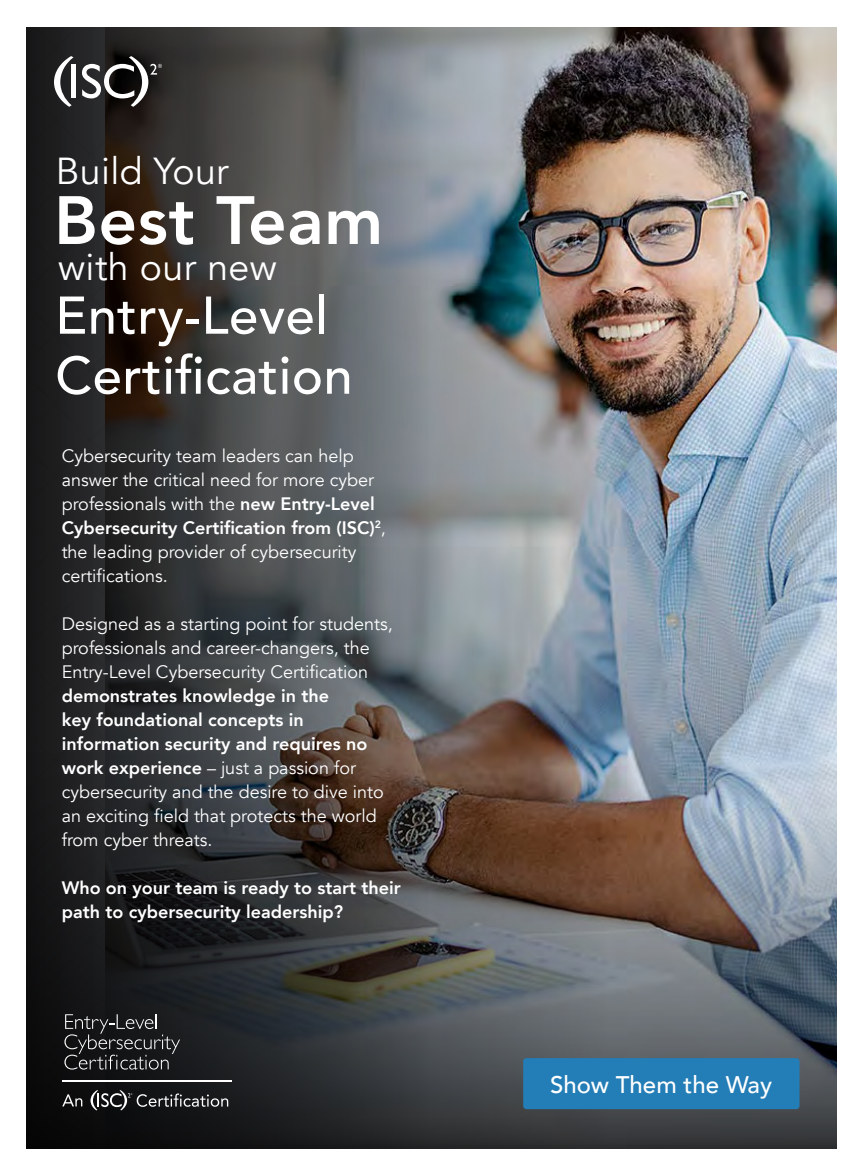
<style>
.page{position:relative;width:864px;height:1175px;background:#fff}
.page>*{position:absolute;margin:0;border:0;box-sizing:border-box;transform-origin:0 0}
.t1{font:800 67.5px "Avenir";letter-spacing:.01em;color:#fff}
.t2{font:500 52.5px/60px "Avenir";letter-spacing:.01em;color:#fff}
.t3{font:37.5px "Avenir";letter-spacing:.01em;color:#fff}
.t4{font:500 24px "Avenir";color:#fff}
.t5{font:18px/24px "Avenir";color:#fff}
.t6{font:800 18px/24px "Avenir";color:#fff}
.s1{font-weight:800}
</style>
<div class="page">
<img style="left:27px;top:28px;width:810px;height:1120px">
<div style="left:523px;top:1058px;width:277px;height:51px;background:#237db6;border-radius:3px"></div>
<h3 class="t3" style="left:56px;top:148px;width:174px">Build Your</h3>
<h1 class="t1" style="left:54px;top:168px;width:331px">Best Team</h1>
<h3 class="t3" style="left:58px;top:245px;width:220px">with our new</h3>
<h2 class="t2" style="left:55px;top:282px;width:299px">Entry-Level<br>Certification</h2>
<p class="t5" style="left:62px;top:444px;width:326px">Cybersecurity team leaders can help answer the critical need for more cyber professionals with the <span class="s1">new Entry-Level Cybersecurity Certification from (ISC)</span><sup>2</sup>, the leading provider of cybersecurity certifications.</p>
<p class="t5" style="left:62px;top:612px;width:333px">Designed as a starting point for students, professionals and career-changers, the<br>Entry-Level Cybersecurity Certification</p>
<p class="t5" style="left:62px;top:684px;width:324px"><span class="s1">demonstrates knowledge in the<br>key foundational concepts in information security and requires no work experience</span> – just a passion for cybersecurity and the desire to dive into an exciting field that protects the world from cyber threats.</p>
<p class="t6" style="left:62px;top:875px;width:341px">Who on your team is ready to start their path to cybersecurity leadership?</p>
<h3 class="t4" style="left:550px;top:1064px;width:224px">Show Them the Way</h3>
</div>
